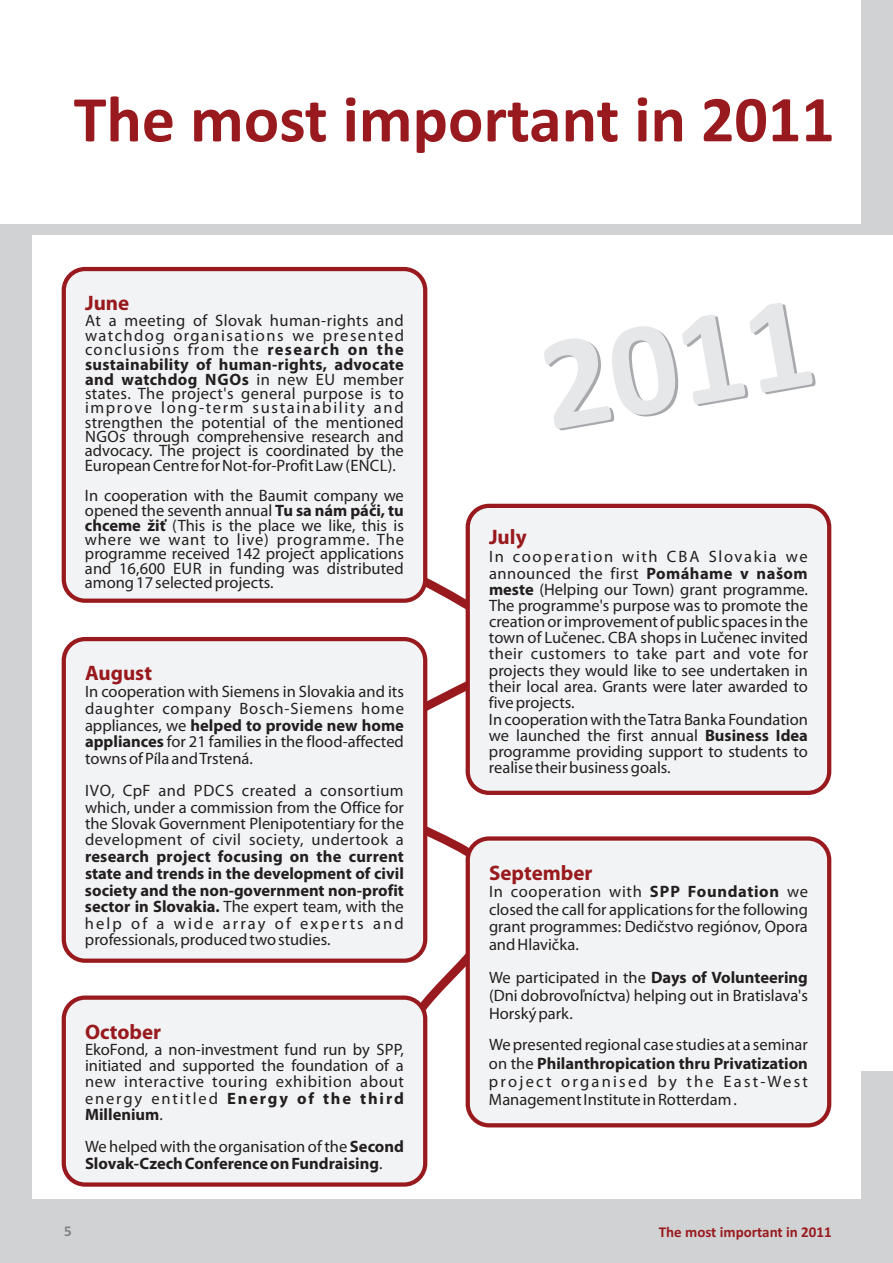
<style>
.page{position:relative;width:893px;height:1263px;background:#fff}
.page>*{position:absolute;margin:0;border:0;box-sizing:border-box;transform-origin:0 0}
.t1{font:700 135px "Calibri";color:#a8a9ad}
.t2{font:700 66px "Calibri";color:#991a1e}
.t3{font:700 21px "Myriad Pro";color:#991a1e}
.t4{font:16.5px/14.4px "Myriad Pro";color:#231f20;text-align:justify}
.t5{font:700 16.5px/16.5px "Myriad Pro";color:#231f20;text-align:justify}
.t6{font:700 15px "Calibri";color:#991a1e}
.t7{font:700 15px "Calibri";color:#808285}
.s1{font-weight:700}
.s2{font-weight:400}
</style>
<div class="page">
<svg style="left:410px;top:542px;width:73px;height:521px"></svg>
<div style="left:861px;top:0;width:32px;height:227px;background:#d1d2d4"></div>
<div style="left:0;top:224px;width:893px;height:10px;background:#d1d2d4"></div>
<div style="left:861px;top:1071px;width:32px;height:192px;background:#d1d2d4"></div>
<div style="left:0;top:1199px;width:869px;height:64px;background:#d1d2d4"></div>
<div style="left:0;top:227px;width:32px;height:1036px;background:#d1d2d4"></div>
<div style="left:62px;top:267px;width:365px;height:336px;background:#f2f3f4;border:4px solid #991a1e;border-radius:21px"></div>
<div style="left:466px;top:504px;width:365px;height:291px;background:#f2f3f4;border:4px solid #991a1e;border-radius:21px"></div>
<div style="left:62px;top:637px;width:365px;height:326px;background:#f2f3f4;border:4px solid #991a1e;border-radius:21px"></div>
<div style="left:466px;top:836px;width:365px;height:291px;background:#f2f3f4;border:4px solid #991a1e;border-radius:21px"></div>
<div style="left:62px;top:995px;width:365px;height:192px;background:#f2f3f4;border:4px solid #991a1e;border-radius:21px"></div>
<h2 class="t2" style="left:74px;top:92px;width:762px">The most important in 2011</h2>
<p class="t3" style="left:85px;top:294px;width:46px">June</p>
<p class="t4" style="left:85px;top:315px;width:321px">At a meeting of Slovak human-rights and watchdog organisations we presented conclusions from the <span class="s1">research on the sustainability of human-rights, advocate and watchdog NGOs</span> in new EU member states. The project's general purpose is to improve long-term sustainability and strengthen the potential of the mentioned NGOs through comprehensive research and advocacy. The project is coordinated by the European Centre for Not-for-Profit Law (ENCL).</p>
<p class="t4" style="left:85px;top:490px;width:321px">In cooperation with the Baumit company we opened the seventh annual <span class="s1">Tu sa nám páči, tu chceme žiť</span> (This is the place we like, this is where we want to live) programme. The programme received 142 project applications and 16,600 EUR in funding was distributed among 17 selected projects.</p>
<p class="t3" style="left:85px;top:664px;width:69px">August</p>
<p class="t4" style="left:85px;top:685px;width:320px;line-height:16.5px">In cooperation with Siemens in Slovakia and its daughter company Bosch-Siemens home appliances, we <span class="s1">helped to provide new home appliances</span> for 21 families in the flood-affected towns of Píla and Trstená.</p>
<p class="t4" style="left:85px;top:784px;width:320px;line-height:16.2px">IVO, CpF and PDCS created a consortium which, under a commission from the Office for the Slovak Government Plenipotentiary for the development of civil society, undertook a</p>
<p class="t5" style="left:85px;top:850px;width:320px">research project focusing on the current state and trends in the development of civil society and the non-government non-profit sector in Slovakia. <span class="s2">The expert team, with the help of a wide array of experts and professionals, produced two studies.</span></p>
<p class="t3" style="left:85px;top:1023px;width:78px">October</p>
<p class="t4" style="left:85px;top:1043px;width:321px;line-height:16px">EkoFond, a non-investment fund run by SPP, initiated and supported the foundation of a new interactive touring exhibition about energy entitled <span class="s1">Energy of the third Millenium</span>.</p>
<p class="t5" style="left:85px;top:1140px;width:320px"><span class="s2">We helped with the organisation of the</span> Second<br>Slovak-Czech Conference on Fundraising<span class="s2">.</span></p>
<h1 class="t1" style="left:535px;top:332px;width:275px;rotate:-10deg">2011</h1>
<p class="t3" style="left:489px;top:528px;width:39px">July</p>
<p class="t4" style="left:489px;top:550px;width:321px;line-height:16.2px;text-align:left">In cooperation with CBA Slovakia we announced the first <span class="s1">Pomáhame v našom meste</span> (Helping our Town) grant programme.<br>The programme's purpose was to promote the creation or improvement of public spaces in the town of Lučenec. CBA shops in Lučenec invited their customers to take part and vote for projects they would like to see undertaken in their local area. Grants were later awarded to five projects.<br>In cooperation with the Tatra Banka Foundation we launched the first annual <span class="s1">Business Idea </span>programme providing support to students to realise their business goals.</p>
<p class="t3" style="left:489px;top:864px;width:105px">September</p>
<p class="t4" style="left:489px;top:884px;width:320px;line-height:17.9px">In cooperation with <span class="s1">SPP Foundation</span> we closed the call for applications for the following grant programmes: Dedičstvo regiónov, Opora and Hlavička.</p>
<p class="t4" style="left:489px;top:970px;width:320px;line-height:17.9px">We participated in the <span class="s1">Days of Volunteering </span>(Dni dobrovoľníctva) helping out in Bratislava's Horský park.</p>
<p class="t4" style="left:489px;top:1037px;width:321px;line-height:18px">We presented regional case studies at a seminar on the <span class="s1">Philanthropication thru Privatization </span>project organised by the East-West Management Institute in Rotterdam .</p>
<p class="t7" style="left:64px;top:1225px;width:9px">5</p>
<p class="t6" style="left:659px;top:1226px;width:174px">The most important in 2011</p>
</div>
